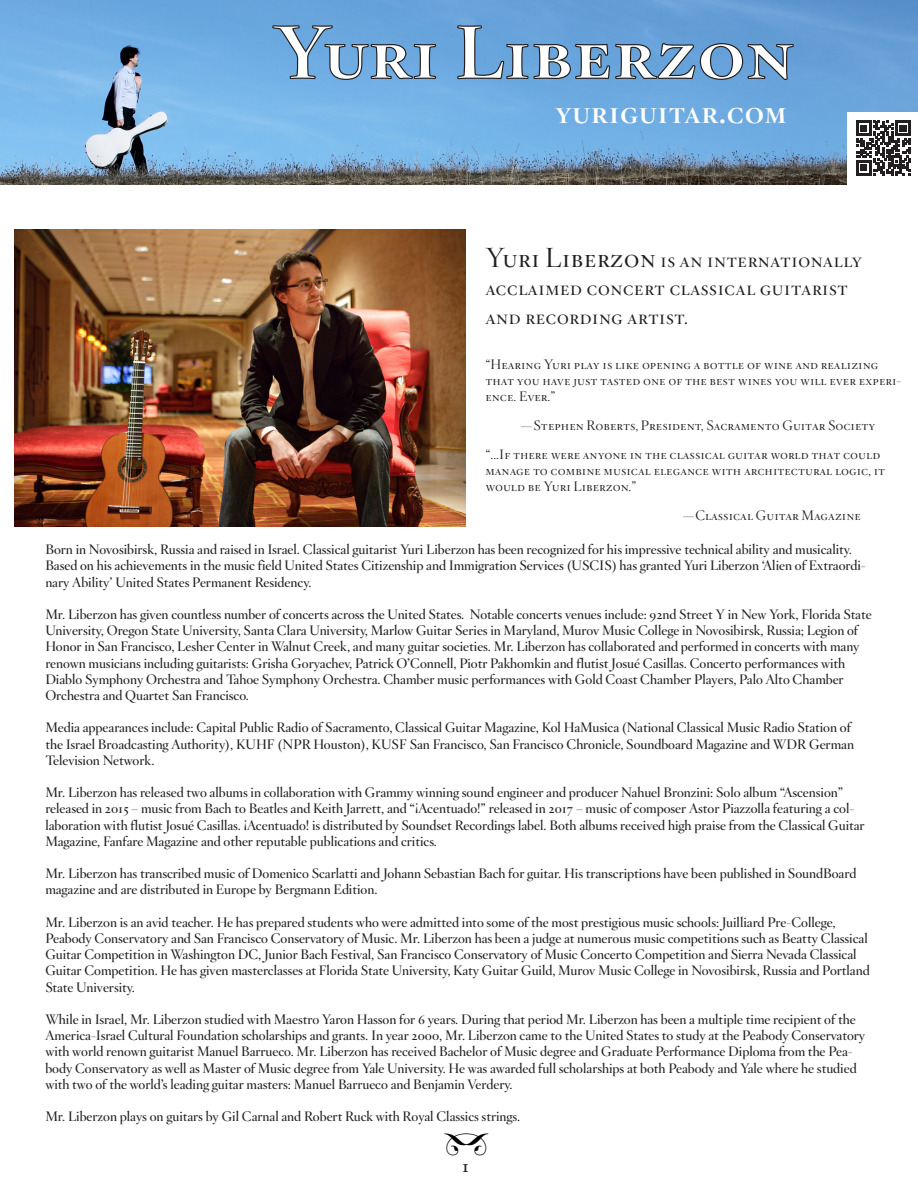
<style>
.page{position:relative;width:918px;height:1188px;background:#fff}
.page>*{position:absolute;margin:0;border:0;box-sizing:border-box;transform-origin:0 0}
.t1{font:72px "Hoefler Titling HTF Bd SC";color:#fff;scale:1.11 1}
.t2{font:33px "Hoefler Titling HTF Bd SC";color:#fff}
.t3{font:21px/28.5px "Hoefler Titling HTF Lt SC";color:#231f20}
.t4{font:18px "Hoefler Text";color:#231f20}
.t5{font:13.5px/16.2px "Hoefler Titling HTF Sm Roman";color:#231f20}
.t6{font:13.5px/16.2px "Hoefler Titling HTF Lt SC";color:#231f20}
.s1{font-size:27px}
</style>
<div class="page">
<img style="left:0;top:0;width:918px;height:184px">
<svg style="left:273px;top:24px;width:165px;height:57px;background:#5d8eba"></svg>
<svg style="left:455px;top:24px;width:341px;height:57px;background:#5988b5"></svg>
<img style="left:14px;top:230px;width:452px;height:296px">
<div style="left:847px;top:112px;width:71px;height:72px;background:#fff"></div>
<svg style="left:856px;top:121px;width:55px;height:55px"></svg>
<p class="t1" style="left:274px;top:5px;width:470px">Yuri Liberzon</p>
<p class="t2" style="left:555px;top:89px;width:234px">yuriguitar.com</p>
<p class="t3" style="left:485px;top:245px;width:379px"><span class="s1">Yuri Liberzon</span> is an internationally acclaimed concert classical guitarist and recording artist.</p>
<p class="t6" style="left:485px;top:356px;width:417px">“Hearing Yuri play is like opening a bottle of wine and realizing that you have just tasted one of the best wines you will ever experi&shy;ence. Ever.”</p>
<p class="t6" style="left:485px;top:411px;width:396px;line-height:28.8px;text-indent:34px">—Stephen Roberts, President, Sacramento Guitar Society “...If there were anyone in the classical guitar world that could</p>
<p class="t6" style="left:485px;top:462px;width:401px">manage to combine musical elegance with architectural logic, it would be Yuri Liberzon.”</p>
<p class="t6" style="left:682px;top:507px;width:181px">—Classical Guitar Magazine</p>
<p class="t5" style="left:45px;top:541px;width:822px">Born in Novosibirsk, Russia and raised in Israel. Classical guitarist Yuri Liberzon has been recognized for his impressive technical ability and musicality.<br>Based on his achievements in the music field United States Citizenship and Immigration Services (USCIS) has granted Yuri Liberzon ‘Alien of Extraordi&shy;nary Ability’ United States Permanent Residency.</p>
<p class="t5" style="left:45px;top:606px;width:828px">Mr. Liberzon has given countless number of concerts across the United States. Notable concerts venues include: 92nd Street Y in New York, Florida State University, Oregon State University, Santa Clara University, Marlow Guitar Series in Maryland, Murov Music College in Novosibirsk, Russia; Legion of Honor in San Francisco, Lesher Center in Walnut Creek, and many guitar societies. Mr. Liberzon has collaborated and performed in concerts with many renown musicians including guitarists: Grisha Goryachev, Patrick O’Connell, Piotr Pakhomkin and flutist Josué Casillas. Concerto performances with Diablo Symphony Orchestra and Tahoe Symphony Orchestra. Chamber music performances with Gold Coast Chamber Players, Palo Alto Chamber Orchestra and Quartet San Francisco.</p>
<p class="t5" style="left:45px;top:719px;width:810px">Media appearances include: Capital Public Radio of Sacramento, Classical Guitar Magazine, Kol HaMusica (National Classical Music Radio Station of the Israel Broadcasting Authority), KUHF (NPR Houston), KUSF San Francisco, San Francisco Chronicle, Soundboard Magazine and WDR German<br>Television Network.</p>
<p class="t5" style="left:45px;top:784px;width:821px">Mr. Liberzon has released two albums in collaboration with Grammy winning sound engineer and producer Nahuel Bronzini: Solo album “Ascension” released in 2015 – music from Bach to Beatles and Keith Jarrett, and “¡Acentuado!” released in 2017 – music of composer Astor Piazzolla featuring a col&shy;laboration with flutist Josué Casillas. ¡Acentuado! is distributed by Soundset Recordings label. Both albums received high praise from the Classical Guitar Magazine, Fanfare Magazine and other reputable publications and critics.</p>
<p class="t5" style="left:45px;top:865px;width:813px">Mr. Liberzon has transcribed music of Domenico Scarlatti and Johann Sebastian Bach for guitar. His transcriptions have been published in SoundBoard magazine and are distributed in Europe by Bergmann Edition.</p>
<p class="t5" style="left:45px;top:914px;width:826px">Mr. Liberzon is an avid teacher. He has prepared students who were admitted into some of the most prestigious music schools: Juilliard Pre-College, Peabody Conservatory and San Francisco Conservatory of Music. Mr. Liberzon has been a judge at numerous music competitions such as Beatty Classical Guitar Competition in Washington DC, Junior Bach Festival, San Francisco Conservatory of Music Concerto Competition and Sierra Nevada Classical Guitar Competition. He has given masterclasses at Florida State University, Katy Guitar Guild, Murov Music College in Novosibirsk, Russia and Portland State University.</p>
<p class="t5" style="left:45px;top:1011px;width:821px">While in Israel, Mr. Liberzon studied with Maestro Yaron Hasson for 6 years. During that period Mr. Liberzon has been a multiple time recipient of the America-Israel Cultural Foundation scholarships and grants. In year 2000, Mr. Liberzon came to the United States to study at the Peabody Conservatory with world renown guitarist Manuel Barrueco. Mr. Liberzon has received Bachelor of Music degree and Graduate Performance Diploma from the Pea&shy;body Conservatory as well as Master of Music degree from Yale University. He was awarded full scholarships at both Peabody and Yale where he studied with two of the world’s leading guitar masters: Manuel Barrueco and Benjamin Verdery.</p>
<p class="t5" style="left:45px;top:1108px;width:477px">Mr. Liberzon plays on guitars by Gil Carnal and Robert Ruck with Royal Classics strings.</p>
<p class="t4" style="left:462px;top:1155px;width:8px">1</p>
</div>
